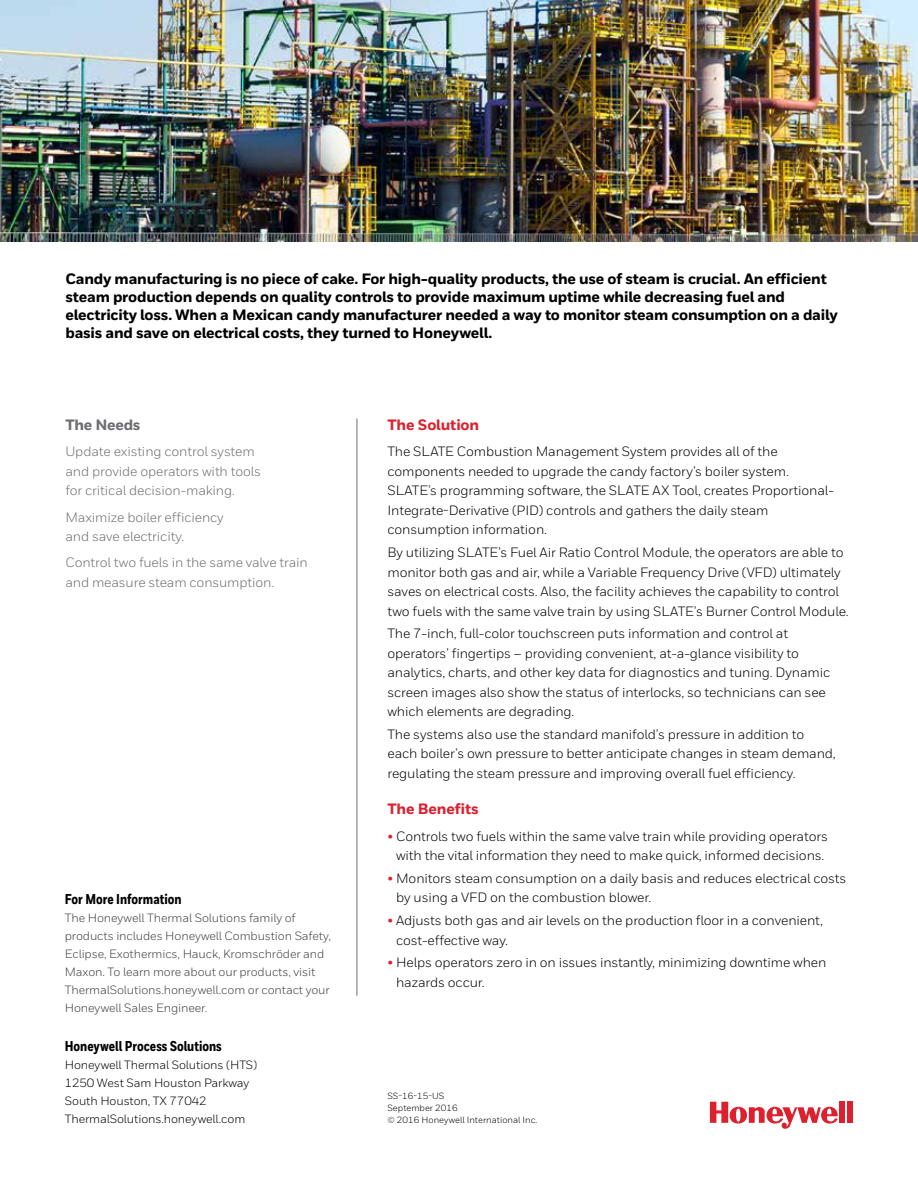
<style>
.page{position:relative;width:918px;height:1188px;background:#fff}
.page>*{position:absolute;margin:0;border:0;box-sizing:border-box;transform-origin:0 0}
.t1{font:800 15px/18px "Honeywell Sans";letter-spacing:-.015em;color:#000}
.t2{font:800 15px "Honeywell Sans";letter-spacing:-.01em;color:#dc202e}
.t3{font:800 15px "Honeywell Sans";letter-spacing:-.02em;color:#6d6e71}
.t4{font:800 14.25px "Honeywell Cond";color:#000}
.t5{font:13.5px/19.5px "Honeywell Sans";letter-spacing:-.01em;color:#000}
.t6{font:13.5px/19.5px "Honeywell Sans";letter-spacing:-.01em;color:#6d6e71}
.t7{font:12px/18px "Honeywell Sans";letter-spacing:-.01em;color:#414042}
.t8{font:12px/18px "Honeywell Sans";letter-spacing:-.01em;color:#000}
.t9{font:9px/12px "Honeywell Sans";color:#000}
.s1{color:#dc202e}
</style>
<div class="page">
<div style="left:839px;top:1102px;width:6px;height:21px;background:#dc202e"></div>
<div style="left:847px;top:1102px;width:6px;height:21px;background:#dc202e"></div>
<svg style="left:710px;top:1102px;width:128px;height:27px"></svg>
<img style="left:0;top:0;width:918px;height:242px">
<hr style="left:357px;top:418px;width:1px;height:578px;background:#6d6e71">
<p class="t1" style="left:65px;top:270px;width:774px">Candy manufacturing is no piece of cake. For high-quality products, the use of steam is crucial. An efficient steam production depends on quality controls to provide maximum uptime while decreasing fuel and electricity loss. When a Mexican candy manufacturer needed a way to monitor steam consumption on a daily basis and save on electrical costs, they turned to Honeywell.</p>
<p class="t3" style="left:65px;top:416px;width:77px">The Needs</p>
<p class="t6" style="left:65px;top:442px;width:197px">Update existing control system and provide operators with tools for critical decision-making.</p>
<p class="t6" style="left:65px;top:507px;width:160px">Maximize boiler efficiency and save electricity.</p>
<p class="t6" style="left:65px;top:553px;width:244px">Control two fuels in the same valve train and measure steam consumption.</p>
<p class="t4" style="left:65px;top:891px;width:118px">For More Information</p>
<p class="t7" style="left:65px;top:909px;width:268px">The Honeywell Thermal Solutions family of products includes Honeywell Combustion Safety, Eclipse, Exothermics, Hauck, Kromschröder and Maxon. To learn more about our products, visit ThermalSolutions.honeywell.com or contact your Honeywell Sales Engineer.</p>
<p class="t4" style="left:65px;top:1038px;width:158px">Honeywell Process Solutions</p>
<p class="t8" style="left:65px;top:1056px;width:194px">Honeywell Thermal Solutions (HTS)<br>1250 West Sam Houston Parkway<br>South Houston, TX 77042<br>ThermalSolutions.honeywell.com</p>
<p class="t2" style="left:387px;top:416px;width:93px">The Solution</p>
<p class="t5" style="left:387px;top:442px;width:448px">The SLATE Combustion Management System provides all of the components needed to upgrade the candy factory’s boiler system.<br>SLATE’s programming software, the SLATE AX Tool, creates Proportional-Integrate-Derivative (PID) controls and gathers the daily steam consumption information.</p>
<p class="t5" style="left:387px;top:543px;width:463px">By utilizing SLATE’s Fuel Air Ratio Control Module, the operators are able to monitor both gas and air, while a Variable Frequency Drive (VFD) ultimately saves on electrical costs. Also, the facility achieves the capability to control two fuels with the same valve train by using SLATE’s Burner Control Module.</p>
<p class="t5" style="left:387px;top:624px;width:444px">The 7-inch, full-color touchscreen puts information and control at operators’ fingertips – providing convenient, at-a-glance visibility to analytics, charts, and other key data for diagnostics and tuning. Dynamic screen images also show the status of interlocks, so technicians can see which elements are degrading.</p>
<p class="t5" style="left:387px;top:725px;width:450px">The systems also use the standard manifold’s pressure in addition to each boiler’s own pressure to better anticipate changes in steam demand, regulating the steam pressure and improving overall fuel efficiency.</p>
<p class="t2" style="left:387px;top:800px;width:93px">The Benefits</p>
<p class="t5" style="left:387px;top:826px;width:442px;text-align:center"><span class="s1">•</span> Controls two fuels within the same valve train while providing operators with the vital information they need to make quick, informed decisions.</p>
<p class="t5" style="left:396px;top:868px;width:452px;text-indent:-9px"><span class="s1">•</span> Monitors steam consumption on a daily basis and reduces electrical costs by using a VFD on the combustion blower.</p>
<p class="t5" style="left:396px;top:911px;width:428px;text-indent:-9px"><span class="s1">•</span> Adjusts both gas and air levels on the production floor in a convenient, cost-effective way.</p>
<p class="t5" style="left:396px;top:953px;width:432px;text-indent:-9px"><span class="s1">•</span> Helps operators zero in on issues instantly, minimizing downtime when hazards occur.</p>
<p class="t9" style="left:387px;top:1090px;width:152px">SS-16-15-US<br>September 2016<br>© 2016 Honeywell International Inc.</p>
</div>
